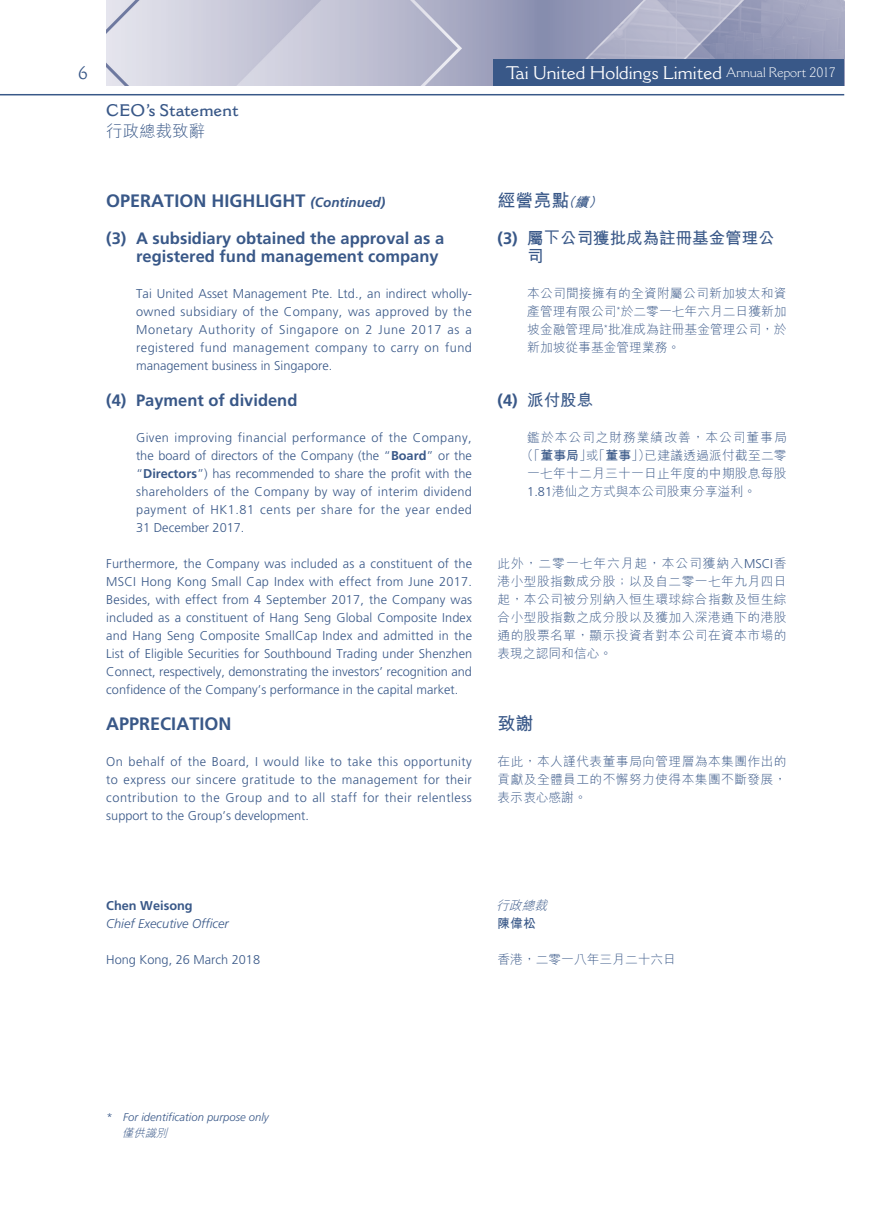
<style>
.page{position:relative;width:893px;height:1212px;background:#fff}
.page>*{position:absolute;margin:0;border:0;box-sizing:border-box;transform-origin:0 0}
.t1{font:700 18px "Frutiger LT Std";color:#395888}
.t2{font:18px "Cantoria MT Std";color:#fff}
.t3{font:700 18px "M Hei HK";color:#395888}
.t4{font:18px "Cantoria MT Std";color:#395888}
.t5{font:700 16.5px/18px "Frutiger LT Std";color:#395888}
.t6{font:700 16.5px/18px "M Hei HK";color:#395888}
.t7{font:600 16.5px "Cantoria MT Std";color:#395888}
.t8{font:300 16.5px "M Hei HK";color:#395888}
.t9{font:300 12.75px/18px "Frutiger LT Std";color:#395888;text-align:justify}
.t10{font:300 12.75px/18px "M Hei HK";letter-spacing:.02em;color:#395888;text-align:justify}
.t11{font:300 12.75px "M Hei HK";color:#395888}
.t12{font:italic 300 12.75px "Frutiger LT Std";color:#395888}
.t13{font:300 12.75px "M Hei HK";letter-spacing:.075em;color:#395888}
.t14{font:700 12.75px "Frutiger LT Std";color:#395888}
.t15{font:italic 300 12.75px "M Hei HK";color:#395888}
.t16{font:700 12.75px "M Hei HK";color:#395888}
.t17{font:italic 300 11.25px "Frutiger LT Std";color:#395888}
.t18{font:italic 300 11.25px "M Hei HK";color:#395888}
.s1{font-weight:300;font-size:13.5px}
.s2{font-style:italic;font-size:13.5px}
.s3{font-weight:700}
.s4{font-family:"Frutiger LT Std"}
</style>
<div class="page">
<img style="left:107px;top:0;width:737px;height:86px">
<hr style="left:0;top:94px;width:844px;height:1px;background:#395888">
<div style="left:493px;top:59px;width:351px;height:27px;background:#395888"></div>
<h1 class="t4" style="left:78px;top:61px;width:11px">6</h1>
<h1 class="t2" style="left:506px;top:61px;width:331px">Tai United Holdings Limited <span class="s1">Annual Report 2017</span></h1>
<p class="t7" style="left:106px;top:100px;width:134px">CEO’s Statement</p>
<p class="t8" style="left:106px;top:122px;width:100px">行政總裁致辭</p>
<h1 class="t1" style="left:106px;top:191px;width:281px">OPERATION HIGHLIGHT <span class="s2">(Continued)</span></h1>
<p class="t5" style="left:136px;top:229px;width:310px;text-indent:-30px">(3) A subsidiary obtained the approval as a registered fund management company</p>
<p class="t9" style="left:136px;top:285px;width:338px">Tai United Asset Management Pte. Ltd., an indirect wholly&shy;owned subsidiary of the Company, was approved by the Monetary Authority of Singapore on 2 June 2017 as a registered fund management company to carry on fund management business in Singapore.</p>
<p class="t5" style="left:106px;top:391px;width:193px">(4) Payment of dividend</p>
<p class="t9" style="left:136px;top:429px;width:337px">Given improving financial performance of the Company, the board of directors of the Company (the “<span class="s3">Board</span>” or the “<span class="s3">Directors</span>”) has recommended to share the profit with the shareholders of the Company by way of interim dividend payment of HK1.81 cents per share for the year ended 31 December 2017.</p>
<p class="t9" style="left:106px;top:555px;width:367px">Furthermore, the Company was included as a constituent of the MSCI Hong Kong Small Cap Index with effect from June 2017.<br>Besides, with effect from 4 September 2017, the Company was included as a constituent of Hang Seng Global Composite Index and Hang Seng Composite SmallCap Index and admitted in the List of Eligible Securities for Southbound Trading under Shenzhen Connect, respectively, demonstrating the investors’ recognition and confidence of the Company’s performance in the capital market.</p>
<h1 class="t1" style="left:106px;top:713px;width:127px">APPRECIATION</h1>
<p class="t9" style="left:106px;top:753px;width:367px">On behalf of the Board, I would like to take this opportunity to express our sincere gratitude to the management for their contribution to the Group and to all staff for their relentless support to the Group’s development.</p>
<h1 class="t3" style="left:497px;top:188px;width:110px">經營亮點<span class="s2">（續）</span></h1>
<p class="t6" style="left:527px;top:227px;width:249px;text-indent:-30px"><span class="s4">(3)</span> 屬下公司獲批成為註冊基金管理公司</p>
<p class="t10" style="left:527px;top:284px;width:261px">本公司間接擁有的全資附屬公司新加坡太和資產管理有限公司<sup>*</sup>於二零一七年六月二日獲新加坡金融管理局<sup>*</sup>批准成為註冊基金管理公司，於新加坡從事基金管理業務。</p>
<p class="t6" style="left:497px;top:389px;width:97px"><span class="s4">(4)</span> 派付股息</p>
<p class="t13" style="left:527px;top:431px;width:261px">鑑於本公司之財務業績改善，本公司董事局</p>
<p class="t10" style="left:521px;top:446px;width:267px">（「<span class="s3">董事局</span>」或「<span class="s3">董事</span>」）已建議透過派付截至二零</p>
<p class="t10" style="left:527px;top:464px;width:261px">一七年十二月三十一日止年度的中期股息每股</p>
<p class="t11" style="left:527px;top:485px;width:230px"><span class="s4">1.81</span>港仙之方式與本公司股東分享溢利。</p>
<p class="t10" style="left:497px;top:554px;width:291px">此外，二零一七年六月起，本公司獲納入<span class="s4">MSCI</span>香港小型股指數成分股；以及自二零一七年九月四日起，本公司被分別納入恒生環球綜合指數及恒生綜合小型股指數之成分股以及獲加入深港通下的港股通的股票名單，顯示投資者對本公司在資本市場的表現之認同和信心。</p>
<h1 class="t3" style="left:497px;top:710px;width:37px">致謝</h1>
<p class="t10" style="left:497px;top:752px;width:291px">在此，本人謹代表董事局向管理層為本集團作出的貢獻及全體員工的不懈努力使得本集團不斷發展，表示衷心感謝。</p>
<p class="t14" style="left:106px;top:898px;width:88px">Chen Weisong</p>
<p class="t12" style="left:106px;top:916px;width:124px">Chief Executive Officer</p>
<p class="t9" style="left:106px;top:951px;width:155px">Hong Kong, 26 March 2018</p>
<p class="t15" style="left:496px;top:899px;width:56px">行政總裁</p>
<p class="t16" style="left:497px;top:914px;width:40px">陳偉松</p>
<p class="t11" style="left:497px;top:953px;width:180px">香港，二零一八年三月二十六日</p>
<p class="t17" style="left:106px;top:1111px;width:164px">* For identification purpose only</p>
<p class="t18" style="left:122px;top:1127px;width:49px">僅供識別</p>
</div>
